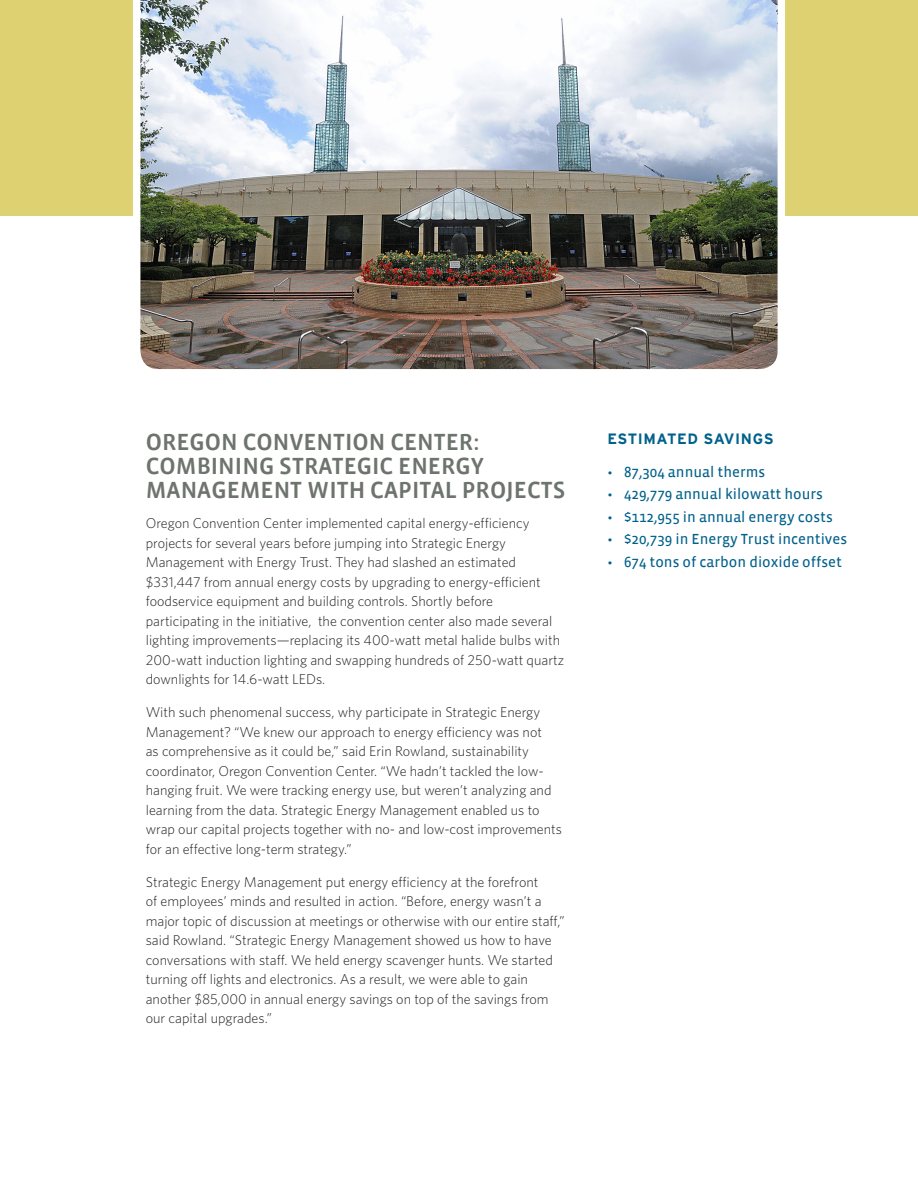
<style>
.page{position:relative;width:918px;height:1188px;background:#fff}
.page>*{position:absolute;margin:0;border:0;box-sizing:border-box;transform-origin:0 0}
.headline_2___18_21{font:24px/24px "Vista Sans Med";color:#6d736d}
.t1{font:15px "Vista Sans Reg";color:#00618b}
.t2{font:700 15px "Interstate";letter-spacing:.04em;color:#00618b}
.body___9_5_13{font:300 14.25px/19.5px "Whitney";color:#231f20}
</style>
<div class="page">
<div style="left:0;top:0;width:918px;height:216px;background:#ddd172"></div>
<img style="left:133px;top:0;width:652px;height:369px">
<p class="headline_2___18_21" style="left:146px;top:430px;width:421px">OREGON CONVENTION CENTER:<br>COMBINING STRATEGIC ENERGY<br>MANAGEMENT WITH CAPITAL PROJECTS</p>
<p class="body___9_5_13" style="left:146px;top:513px;width:420px">Oregon Convention Center implemented capital energy-efficiency projects for several years before jumping into Strategic Energy Management with Energy Trust. They had slashed an estimated $331,447 from annual energy costs by upgrading to energy-efficient foodservice equipment and building controls. Shortly before participating in the initiative, the convention center also made several lighting improvements—replacing its 400-watt metal halide bulbs with 200-watt induction lighting and swapping hundreds of 250-watt quartz downlights for 14.6-watt LEDs.</p>
<p class="body___9_5_13" style="left:146px;top:702px;width:418px">With such phenomenal success, why participate in Strategic Energy Management? “We knew our approach to energy efficiency was not<br>as comprehensive as it could be,” said Erin Rowland, sustainability coordinator, Oregon Convention Center. “We hadn’t tackled the low&shy;hanging fruit. We were tracking energy use, but weren’t analyzing and learning from the data. Strategic Energy Management enabled us to wrap our capital projects together with no- and low-cost improvements for an effective long-term strategy.”</p>
<p class="body___9_5_13" style="left:146px;top:872px;width:421px">Strategic Energy Management put energy efficiency at the forefront<br>of employees’ minds and resulted in action. “Before, energy wasn’t a major topic of discussion at meetings or otherwise with our entire staff,” said Rowland. “Strategic Energy Management showed us how to have conversations with staff. We held energy scavenger hunts. We started turning off lights and electronics. As a result, we were able to gain another $85,000 in annual energy savings on top of the savings from our capital upgrades.”</p>
<p class="t2" style="left:608px;top:430px;width:168px">ESTIMATED SAVINGS</p>
<p class="t1" style="left:608px;top:464px;width:159px">• 87,304 annual therms</p>
<p class="t1" style="left:608px;top:487px;width:217px">• 429,779 annual kilowatt hours</p>
<p class="t1" style="left:608px;top:509px;width:227px">• $112,955 in annual energy costs</p>
<p class="t1" style="left:608px;top:532px;width:241px">• $20,739 in Energy Trust incentives</p>
<p class="t1" style="left:608px;top:554px;width:236px">• 674 tons of carbon dioxide offset</p>
</div>
